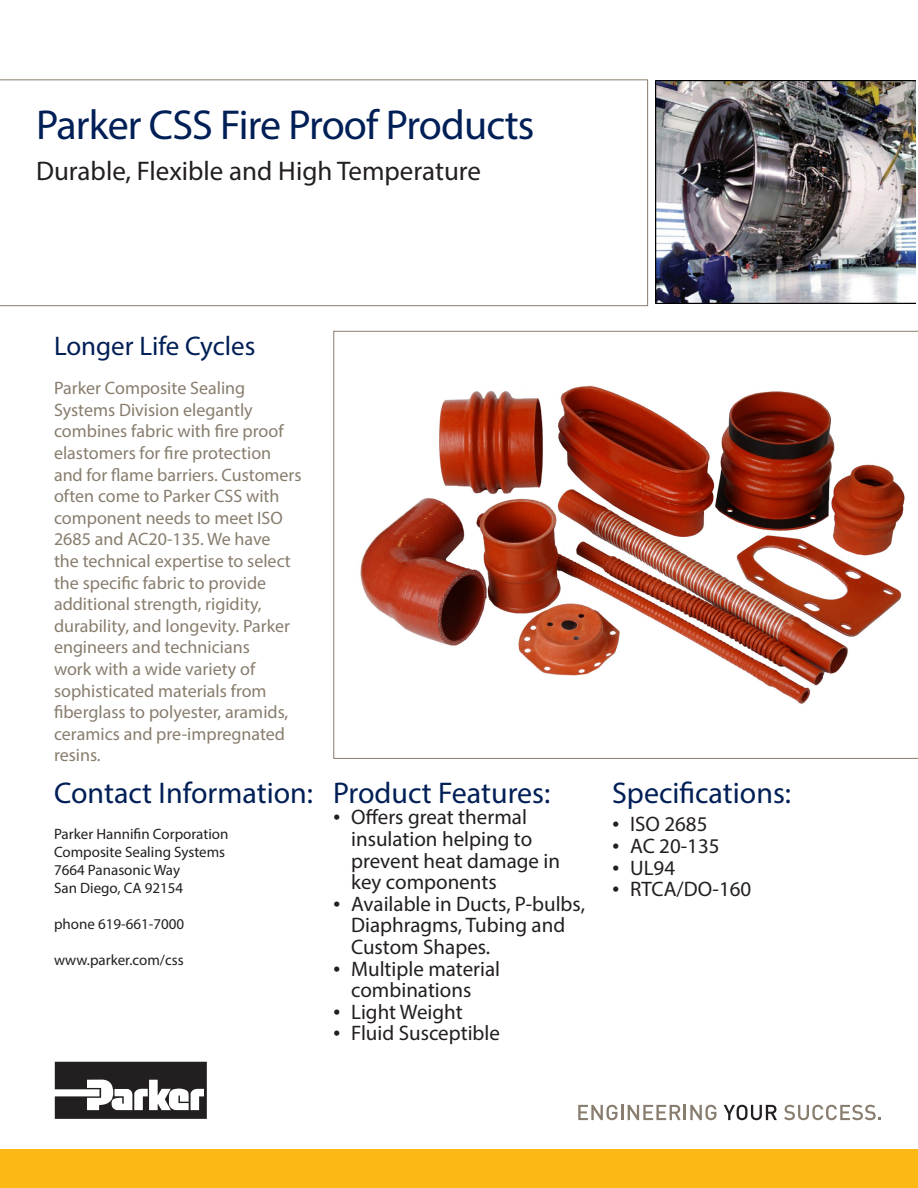
<style>
.page{position:relative;width:918px;height:1188px;background:#fff}
.page>*{position:absolute;margin:0;border:0;box-sizing:border-box;transform-origin:0 0}
.t1{font:42px "Myriad Pro";letter-spacing:-.02em;color:#001f56}
.t2{font:30px "Myriad Pro";color:#001f56}
.t3{font:27px "Myriad Pro";color:#231f20}
.t4{font:27px "Myriad Pro";color:#001f56}
.t5{font:21px/21.6px "Myriad Pro";color:#231f20}
.t6{font:18px/21.6px "Myriad Pro";color:#887d6e}
.t7{font:15px "Myriad Pro";color:#231f20}
.s1{font-family:"Times New Roman"}
</style>
<div class="page">
<svg style="left:55px;top:1062px;width:152px;height:57px"></svg>
<div style="left:0;top:1150px;width:918px;height:38px;background:#fcb814"></div>
<svg style="left:578px;top:1105px;width:139px;height:15px"></svg>
<svg style="left:724px;top:1105px;width:53px;height:15px"></svg>
<svg style="left:784px;top:1105px;width:97px;height:15px"></svg>
<svg style="left:0;top:79px;width:648px;height:227px"></svg>
<svg style="left:333px;top:331px;width:585px;height:428px"></svg>
<img style="left:656px;top:80px;width:259px;height:224px">
<p class="t1" style="left:36px;top:99px;width:500px">Parker CSS Fire Proof Products</p>
<p class="t3" style="left:36px;top:154px;width:446px">Durable, Flexible and High Temperature</p>
<p class="t4" style="left:54px;top:329px;width:203px">Longer Life Cycles</p>
<p class="t6" style="left:54px;top:377px;width:249px">Parker Composite Sealing<br>Systems Division elegantly combines fabric with fire proof elastomers for fire protection and for flame barriers. Customers often come to Parker CSS with component needs to meet ISO<br>2685 and AC20-135. We have<br>the technical expertise to select the specific fabric to provide additional strength, rigidity, durability, and longevity. Parker engineers and technicians<br>work with a wide variety of sophisticated materials from fiberglass to polyester, aramids, ceramics and pre-impregnated resins.</p>
<p class="t2" style="left:54px;top:775px;width:261px">Contact Information:</p>
<p class="t7" style="left:54px;top:825px;width:176px">Parker Hannifin Corporation</p>
<p class="t7" style="left:54px;top:843px;width:173px">Composite Sealing Systems</p>
<p class="t7" style="left:54px;top:861px;width:128px">7664 Panasonic Way</p>
<p class="t7" style="left:54px;top:879px;width:131px">San Diego, CA 92154</p>
<p class="t7" style="left:54px;top:915px;width:132px">phone 619-661-7000</p>
<p class="t7" style="left:54px;top:951px;width:131px">www.parker.com/css</p>
<p class="t2" style="left:333px;top:774px;width:219px">Product Features:</p>
<p class="t5" style="left:351px;top:806px;width:211px;text-indent:-18px"><span class="s1">•</span> Offers great thermal insulation helping to prevent heat damage in key components</p>
<p class="t5" style="left:351px;top:893px;width:235px;text-indent:-18px"><span class="s1">•</span> Available in Ducts, P-bulbs,<br>Diaphragms, Tubing and<br>Custom Shapes.</p>
<p class="t5" style="left:333px;top:957px;width:169px;text-align:center"><span class="s1">•</span> Multiple material combinations</p>
<p class="t5" style="left:333px;top:1001px;width:131px"><span class="s1">•</span> Light Weight</p>
<p class="t5" style="left:333px;top:1022px;width:168px"><span class="s1">•</span> Fluid Susceptible</p>
<p class="t2" style="left:612px;top:775px;width:180px">Specifications:</p>
<p class="t5" style="left:612px;top:813px;width:97px"><span class="s1">•</span> ISO 2685</p>
<p class="t5" style="left:612px;top:835px;width:109px"><span class="s1">•</span> AC 20-135</p>
<p class="t5" style="left:612px;top:856px;width:65px"><span class="s1">•</span> UL94</p>
<p class="t5" style="left:612px;top:878px;width:141px"><span class="s1">•</span> RTCA/DO-160</p>
</div>
